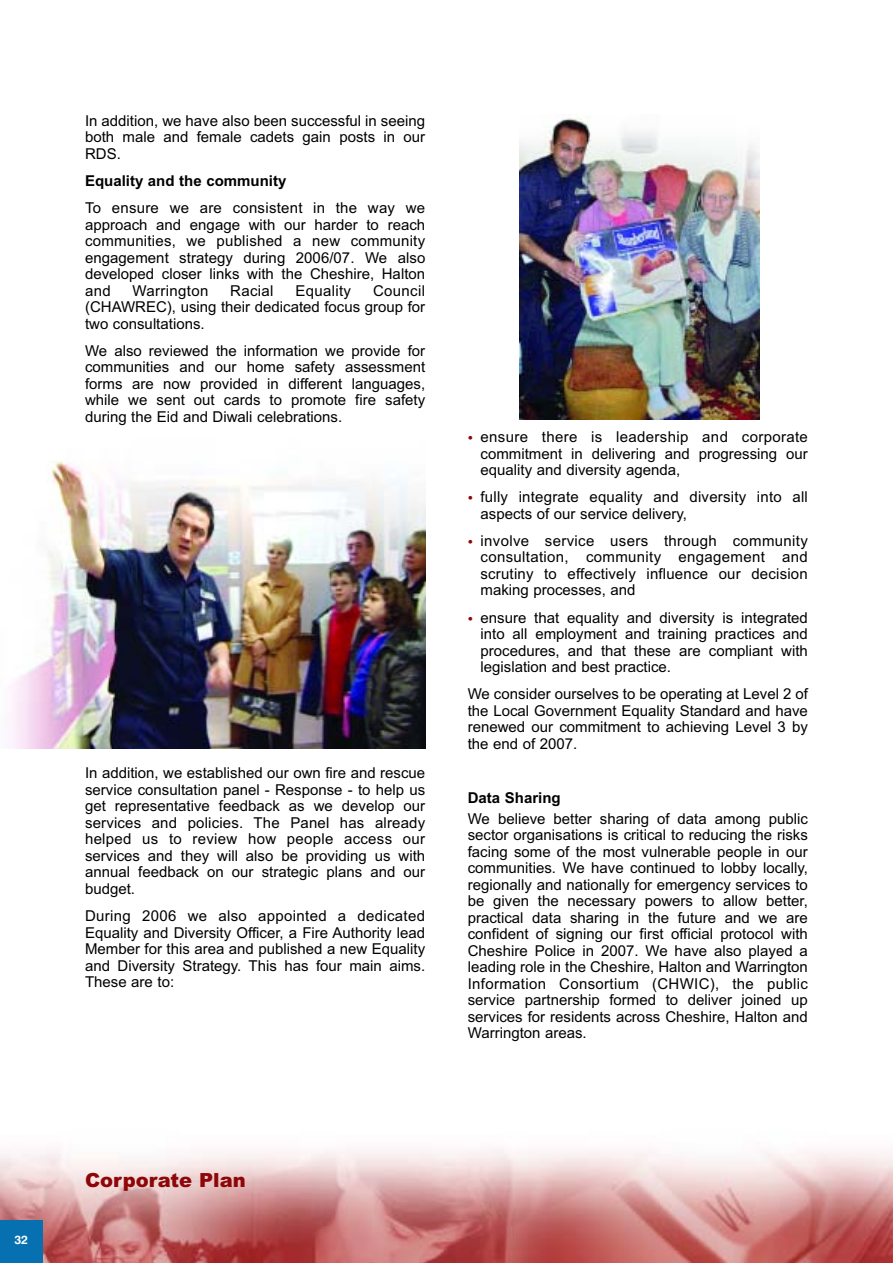
<style>
.page{position:relative;width:893px;height:1263px;background:#fff}
.page>*{position:absolute;margin:0;border:0;box-sizing:border-box;transform-origin:0 0}
.t1{font:900 19.5px "Arial";color:#8e0608}
.t2{font:15px/16.5px "Arial MS";color:#000;text-align:justify}
.t3{font:15px "Arial Bold MS";color:#000}
.t4{font:15px "Arial MS";letter-spacing:.02em;color:#000}
.t5{font:700 12px "Swiss 721 BT";color:#fff}
.s1{color:#8e0608}
</style>
<div class="page">
<img style="left:0;top:1149px;width:893px;height:114px">
<svg style="left:0;top:1204px;width:893px;height:4px"></svg>
<div style="left:0;top:1220px;width:43px;height:43px;background:#0770b0"></div>
<img style="left:10px;top:460px;width:415px;height:289px">
<img style="left:519px;top:117px;width:241px;height:302px">
<p class="t5" style="left:14px;top:1235px;width:15px">32</p>
<p class="t2" style="left:85px;top:112px;width:342px">In addition, we have also been successful in seeing both male and female cadets gain posts in our RDS.</p>
<p class="t3" style="left:85px;top:172px;width:203px">Equality and the community</p>
<p class="t2" style="left:85px;top:200px;width:342px">To ensure we are consistent in the way we approach and engage with our harder to reach communities, we published a new community engagement strategy during 2006/07. We also developed closer links with the Cheshire, Halton and</p>
<p class="t2" style="left:85px;top:282px;width:342px;text-indent:288px">Council (CHAWREC), using their dedicated focus group for two consultations.</p>
<p class="t2" style="left:85px;top:342px;width:342px">We also reviewed the information we provide for communities and our home safety assessment forms are now provided in different languages, while we sent out cards to promote fire safety during the Eid and Diwali celebrations.</p>
<p class="t4" style="left:133px;top:282px;width:77px">Warrington</p>
<p class="t2" style="left:230px;top:282px;width:45px">Racial</p>
<p class="t4" style="left:295px;top:282px;width:57px">Equality</p>
<p class="t2" style="left:85px;top:765px;width:342px">In addition, we established our own fire and rescue service consultation panel - Response - to help us get representative feedback as we develop our services and policies. The Panel has already helped us to review how people access our services and they will also be providing us with annual feedback on our strategic plans and our budget.</p>
<p class="t2" style="left:85px;top:908px;width:342px">During 2006 we also appointed a dedicated Equality and Diversity Officer, a Fire Authority lead Member for this area and published a new Equality and Diversity Strategy. This has four main aims.<br>These are to:</p>
<p class="t2" style="left:480px;top:429px;width:329px;text-indent:-13px"><span class="s1">•</span> ensure there is leadership and corporate commitment in delivering and progressing our equality and diversity agenda,</p>
<p class="t2" style="left:480px;top:489px;width:329px;text-indent:-13px"><span class="s1">•</span> fully integrate equality and diversity into all aspects of our service delivery,</p>
<p class="t2" style="left:480px;top:532px;width:329px;text-indent:-13px"><span class="s1">•</span> involve service users through community consultation, community engagement and scrutiny to effectively influence our decision making processes, and</p>
<p class="t2" style="left:480px;top:609px;width:329px;text-indent:-13px"><span class="s1">•</span> ensure that equality and diversity is integrated into all employment and training practices and procedures, and that these are compliant with legislation and best practice.</p>
<p class="t2" style="left:468px;top:686px;width:342px">We consider ourselves to be operating at Level 2 of the Local Government Equality Standard and have renewed our commitment to achieving Level 3 by the end of 2007.</p>
<p class="t3" style="left:468px;top:789px;width:94px">Data Sharing</p>
<p class="t2" style="left:468px;top:810px;width:342px">We believe better sharing of data among public sector organisations is critical to reducing the risks facing some of the most vulnerable people in our communities. We have continued to lobby locally, regionally and nationally for emergency services to be given the necessary powers to allow better, practical data sharing in the future and we are confident of signing our first official protocol with Cheshire Police in 2007. We have also played a leading role in the Cheshire, Halton and Warrington Information Consortium (CHWIC), the public service partnership formed to deliver joined up services for residents across Cheshire, Halton and Warrington areas.</p>
<h1 class="t1" style="left:85px;top:1169px;width:162px">Corporate Plan</h1>
</div>
